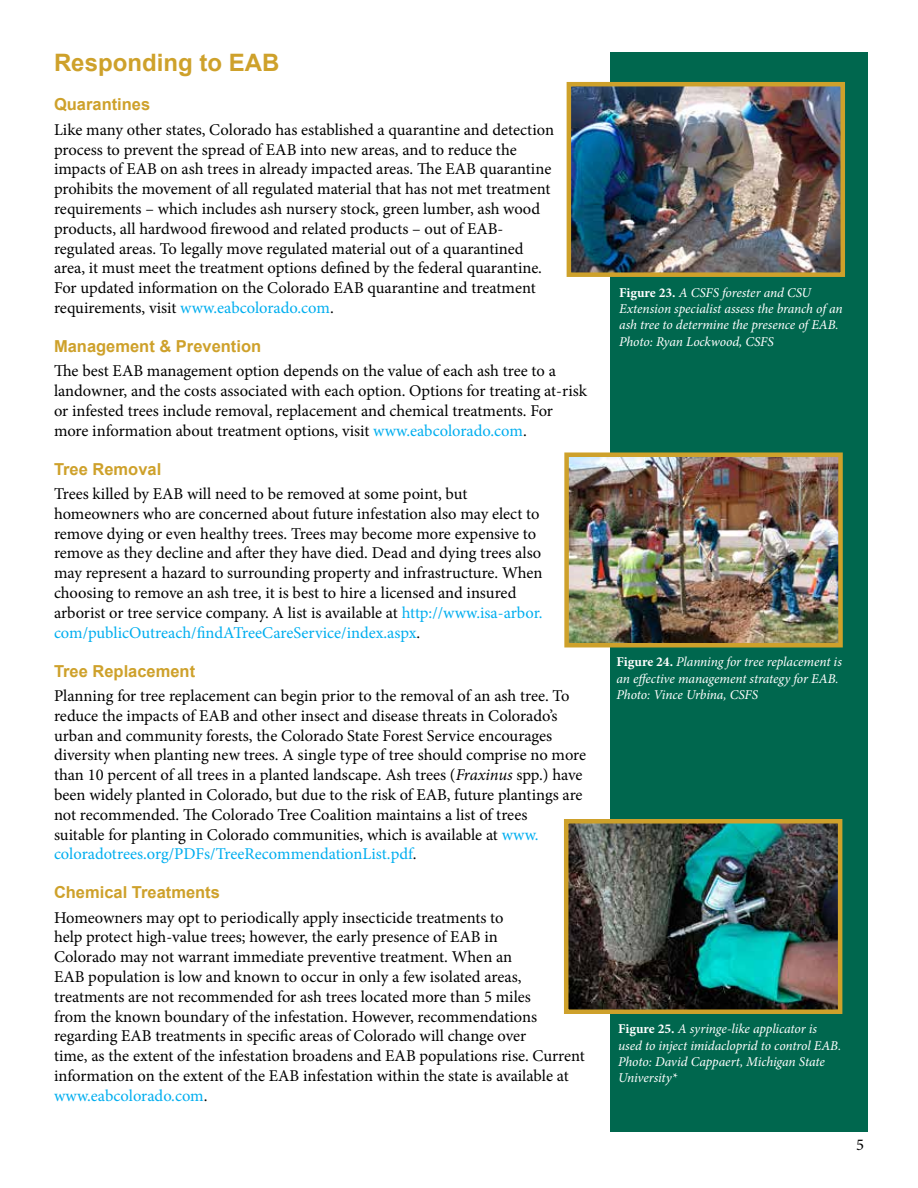
<style>
.page{position:relative;width:918px;height:1188px;background:#fff}
.page>*{position:absolute;margin:0;border:0;box-sizing:border-box;transform-origin:0 0}
.t1{font:700 24px "Arial";color:#cea12b}
.t2{font:16.5px/19.8px "Minion Pro";color:#000}
.t3{font:700 16.5px "Arial";color:#cea12b}
.t4{font:italic 13.5px/16.2px "Minion Pro";letter-spacing:-.01em;color:#fff}
.s1{color:#00aeef}
.s2{font-style:italic}
.s3{font-weight:700;font-style:normal}
</style>
<div class="page">
<div style="left:610px;top:52px;width:258px;height:1080px;background:#00674e"></div>
<img style="left:572px;top:87px;width:268px;height:185px">
<div style="left:567px;top:82px;width:278px;height:195px;border:4px solid #cea12b"></div>
<img style="left:569px;top:457px;width:269px;height:185px">
<div style="left:564px;top:452px;width:279px;height:195px;border:4px solid #cea12b"></div>
<img style="left:569px;top:824px;width:268px;height:185px">
<div style="left:564px;top:819px;width:278px;height:195px;border:4px solid #cea12b"></div>
<h1 class="t1" style="left:54px;top:46px;width:227px">Responding to EAB</h1>
<p class="t3" style="left:54px;top:93px;width:98px">Quarantines</p>
<p class="t2" style="left:54px;top:120px;width:502px">Like many other states, Colorado has established a quarantine and detection process to prevent the spread of EAB into new areas, and to reduce the impacts of EAB on ash trees in already impacted areas. The EAB quarantine prohibits the movement of all regulated material that has not met treatment requirements – which includes ash nursery stock, green lumber, ash wood products, all hardwood firewood and related products – out of EAB&shy;regulated areas. To legally move regulated material out of a quarantined area, it must meet the treatment options defined by the federal quarantine.<br>For updated information on the Colorado EAB quarantine and treatment requirements, visit <span class="s1">www.eabcolorado.com</span>.</p>
<p class="t3" style="left:54px;top:335px;width:209px">Management &amp; Prevention</p>
<p class="t2" style="left:54px;top:361px;width:534px">The best EAB management option depends on the value of each ash tree to a landowner, and the costs associated with each option. Options for treating at-risk or infested trees include removal, replacement and chemical treatments. For more information about treatment options, visit <span class="s1">www.eabcolorado.com</span>.</p>
<p class="t3" style="left:54px;top:457px;width:109px">Tree Removal</p>
<p class="t2" style="left:54px;top:484px;width:490px">Trees killed by EAB will need to be removed at some point, but homeowners who are concerned about future infestation also may elect to remove dying or even healthy trees. Trees may become more expensive to remove as they decline and after they have died. Dead and dying trees also may represent a hazard to surrounding property and infrastructure. When choosing to remove an ash tree, it is best to hire a licensed and insured arborist or tree service company. A list is available at <span class="s1">http://www.isa-arbor. com/publicOutreach/findATreeCareService/index.aspx</span>.</p>
<p class="t3" style="left:54px;top:659px;width:143px">Tree Replacement</p>
<p class="t2" style="left:54px;top:686px;width:534px">Planning for tree replacement can begin prior to the removal of an ash tree. To reduce the impacts of EAB and other insect and disease threats in Colorado’s urban and community forests, the Colorado State Forest Service encourages diversity when planting new trees. A single type of tree should comprise no more than 10 percent of all trees in a planted landscape. Ash trees (<span class="s2">Fraxinus</span> spp.) have been widely planted in Colorado, but due to the risk of EAB, future plantings are not recommended. The Colorado Tree Coalition maintains a list of trees<br>suitable for planting in Colorado communities, which is available at <span class="s1">www. coloradotrees.org/PDFs/TreeRecommendationList.pdf</span>.</p>
<p class="t3" style="left:54px;top:881px;width:167px">Chemical Treatments</p>
<p class="t2" style="left:54px;top:908px;width:532px">Homeowners may opt to periodically apply insecticide treatments to<br>help protect high-value trees; however, the early presence of EAB in<br>Colorado may not warrant immediate preventive treatment. When an<br>EAB population is low and known to occur in only a few isolated areas, treatments are not recommended for ash trees located more than 5 miles<br>from the known boundary of the infestation. However, recommendations regarding EAB treatments in specific areas of Colorado will change over<br>time, as the extent of the infestation broadens and EAB populations rise. Current information on the extent of the EAB infestation within the state is available at <span class="s1">www.eabcolorado.com</span>.</p>
<p class="t4" style="left:619px;top:284px;width:225px"><span class="s3">Figure 23.</span> A CSFS forester and CSU Extension specialist assess the branch of an ash tree to determine the presence of EAB.<br>Photo: Ryan Lockwood, CSFS</p>
<p class="t4" style="left:617px;top:654px;width:227px"><span class="s3">Figure 24.</span> Planning for tree replacement is an effective management strategy for EAB.<br>Photo: Vince Urbina, CSFS</p>
<p class="t4" style="left:618px;top:1021px;width:225px"><span class="s3">Figure 25.</span> A syringe-like applicator is used to inject imidacloprid to control EAB.<br>Photo: David Cappaert, Michigan State University*</p>
<p class="t2" style="left:856px;top:1135px;width:9px">5</p>
</div>
